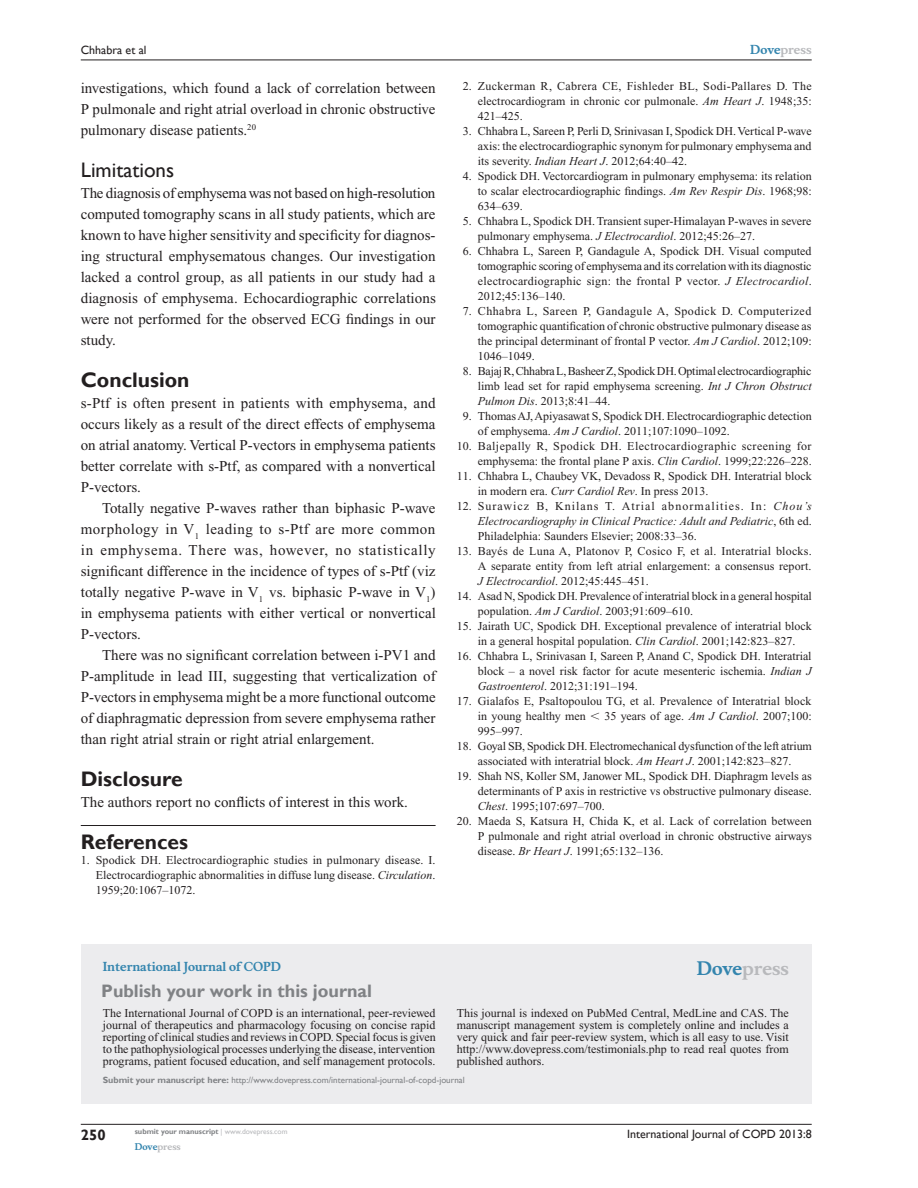
<style>
.page{position:relative;width:918px;height:1188px;background:#fff}
.page>*{position:absolute;margin:0;border:0;box-sizing:border-box;transform-origin:0 0}
.RefH{font:700 21px "Gill Sans";color:#231f20}
.t1{font:21px "Gill Sans";color:#231f20}
.PromBx-H1{font:700 18px "Gill Sans";color:#808285}
.PromBx-Brand{font:700 18px "Musee";color:#b8b9bc}
.Tx{font:15px/21px "Times New Roman";color:#231f20;text-align:justify}
.TxF{font:15px/21px "Times New Roman";color:#231f20;text-align:justify}
.t2{font:700 15px "Gill Sans";color:#231f20}
.RefNL2{font:12px/15px "Times New Roman";color:#231f20;text-align:justify}
.PromBx-Tx{font:12px/12px "Times New Roman";color:#231f20;text-align:justify}
.RefNL1{font:12px/15px "Times New Roman";color:#231f20;text-align:justify}
.RefNL2-2{font:12px/15px "Times New Roman";letter-spacing:.035em;color:#231f20;text-align:right}
.t3{font:12px "Gill Sans";color:#231f20}
.PromBx-JrnlName{font:700 12px "Musee";color:#3485ae}
.t4{font:700 12px "Musee";color:#b8b9bc}
.PromBx-SubmitMssWebA{font:9px "Gill Sans";color:#808285}
.t5{font:700 9px "Musee";color:#b8b9bc}
.t6{font:700 7.5px "Gill Sans";color:#808285}
.s1{font-style:italic}
.s2{color:#3485ae}
.s3{font-family:"Mathematical Pi One"}
.s4{font-weight:700}
.s5{font-weight:400;color:#b8b9bc}
</style>
<div class="page">
<div style="left:81px;top:944px;width:731px;height:159px;background:#ececee"></div>
<hr style="left:81px;top:825px;width:355px;height:1px;background:#231f20">
<hr style="left:81px;top:1124px;width:731px;height:1px;background:#231f20">
<hr style="left:81px;top:60px;width:731px;height:1px;background:#231f20">
<p class="t3" style="left:81px;top:43px;width:67px">Chhabra et al</p>
<p class="Tx" style="left:81px;top:77px;width:356px">investigations, which found a lack of correlation between P pulmonale and right atrial overload in chronic obstructive pulmonary disease patients.<sup>20</sup></p>
<h2 class="t1" style="left:81px;top:157px;width:95px">Limitations</h2>
<p class="TxF" style="left:81px;top:182px;width:357px">The diagnosis of emphysema was not based on high-resolution computed tomography scans in all study patients, which are known to have higher sensitivity and specificity for diagnos&shy;ing structural emphysematous changes. Our investigation lacked a control group, as all patients in our study had a diagnosis of emphysema. Echocardiographic correlations were not performed for the observed ECG findings in our study.</p>
<h1 class="RefH" style="left:81px;top:367px;width:110px">Conclusion</h1>
<p class="TxF" style="left:81px;top:392px;width:357px">s-Ptf is often present in patients with emphysema, and occurs likely as a result of the direct effects of emphysema on atrial anatomy. Vertical P-vectors in emphysema patients better correlate with s-Ptf, as compared with a nonvertical P-vectors.</p>
<p class="Tx" style="left:81px;top:497px;width:357px;text-indent:21px">Totally negative P-waves rather than biphasic P-wave morphology in V<sub>1</sub> leading to s-Ptf are more common in emphysema. There was, however, no statistically significant difference in the incidence of types of s-Ptf (viz totally negative P-wave in V<sub>1</sub> vs. biphasic P-wave in V<sub>1</sub>) in emphysema patients with either vertical or nonvertical P-vectors.</p>
<p class="Tx" style="left:81px;top:644px;width:357px;text-indent:21px">There was no significant correlation between i-PV1 and P-amplitude in lead III, suggesting that verticalization of P-vectors in emphysema might be a more functional outcome of diaphragmatic depression from severe emphysema rather than right atrial strain or right atrial enlargement.</p>
<h1 class="RefH" style="left:81px;top:766px;width:103px">Disclosure</h1>
<p class="TxF" style="left:81px;top:791px;width:329px">The authors report no conflicts of interest in this work.</p>
<p class="RefH" style="left:81px;top:829px;width:109px">References</p>
<p class="RefNL1" style="left:96px;top:852px;width:341px;text-indent:-15px">1. Spodick DH. Electrocardiographic studies in pulmonary disease. I.<br>Electrocardiographic abnormalities in diffuse lung disease. <span class="s1">Circulation</span>.<br>1959;20:1067–1072.</p>
<p class="t4" style="left:750px;top:43px;width:63px"><span class="s2">Dove</span>press</p>
<p class="RefNL2" style="left:478px;top:79px;width:335px;text-indent:-15px">2. Zuckerman R, Cabrera CE, Fishleder BL, Sodi-Pallares D. The electrocardiogram in chronic cor pulmonale. <span class="s1">Am Heart J</span>. 1948;35:<br>421–425.</p>
<p class="RefNL2" style="left:478px;top:124px;width:335px;text-indent:-15px">3. Chhabra L, Sareen P, Perli D, Srinivasan I, Spodick DH. Vertical P-wave axis: the electrocardiographic synonym for pulmonary emphysema and its severity. <span class="s1">Indian Heart J</span>. 2012;64:40–42.</p>
<p class="RefNL2" style="left:478px;top:169px;width:335px;text-indent:-15px">4. Spodick DH. Vectorcardiogram in pulmonary emphysema: its relation to scalar electrocardiographic findings. <span class="s1">Am Rev Respir Dis</span>. 1968;98:<br>634–639.</p>
<p class="RefNL2" style="left:478px;top:214px;width:335px;text-indent:-15px">5. Chhabra L, Spodick DH. Transient super-Himalayan P-waves in severe pulmonary emphysema. <span class="s1">J Electrocardiol</span>. 2012;45:26–27.</p>
<p class="RefNL2" style="left:478px;top:244px;width:335px;text-indent:-15px">6. Chhabra L, Sareen P, Gandagule A, Spodick DH. Visual computed tomographic scoring of emphysema and its correlation with its diagnostic electrocardiographic sign: the frontal P vector. <span class="s1">J Electrocardiol</span>.<br>2012;45:136–140.</p>
<p class="RefNL2" style="left:478px;top:304px;width:335px;text-indent:-15px">7. Chhabra L, Sareen P, Gandagule A, Spodick D. Computerized tomographic quantification of chronic obstructive pulmonary disease as the principal determinant of frontal P vector. <span class="s1">Am J Cardiol</span>. 2012;109:<br>1046–1049.</p>
<p class="RefNL2" style="left:478px;top:364px;width:335px;text-indent:-15px">8. Bajaj R, Chhabra L, Basheer Z, Spodick DH. Optimal electrocardiographic limb lead set for rapid emphysema screening. <span class="s1">Int J Chron Obstruct Pulmon Dis</span>. 2013;8:41–44.</p>
<p class="RefNL2" style="left:478px;top:409px;width:335px;text-indent:-15px">9. Thomas AJ, Apiyasawat S, Spodick DH. Electrocardiographic detection of emphysema. <span class="s1">Am J Cardiol</span>. 2011;107:1090–1092.</p>
<p class="RefNL2-2" style="left:457px;top:439px;width:356px">10. Baljepally R, Spodick DH. Electrocardiographic screening for emphysema: the frontal plane P axis. <span class="s1">Clin Cardiol</span>. 1999;22:226–228.</p>
<p class="RefNL2" style="left:478px;top:469px;width:335px;text-indent:-21px">11. Chhabra L, Chaubey VK, Devadoss R, Spodick DH. Interatrial block in modern era. <span class="s1">Curr Cardiol Rev</span>. In press 2013.</p>
<p class="RefNL2" style="left:478px;top:499px;width:335px;text-indent:-21px">12. Surawicz B, Knilans T. Atrial abnormalities. In: <span class="s1">Chou’s Electrocardiography in Clinical Practice: Adult and Pediatric</span>, 6th ed.<br>Philadelphia: Saunders Elsevier; 2008:33–36.</p>
<p class="RefNL2" style="left:478px;top:544px;width:335px;text-indent:-21px">13. Bayés de Luna A, Platonov P, Cosico F, et al. Interatrial blocks.<br>A separate entity from left atrial enlargement: a consensus report.<br><span class="s1">J Electrocardiol</span>. 2012;45:445–451.</p>
<p class="RefNL2" style="left:478px;top:589px;width:335px;text-indent:-21px">14. Asad N, Spodick DH. Prevalence of interatrial block in a general hospital population. <span class="s1">Am J Cardiol</span>. 2003;91:609–610.</p>
<p class="RefNL2" style="left:457px;top:619px;width:356px;text-align:center">15. Jairath UC, Spodick DH. Exceptional prevalence of interatrial block in a general hospital population. <span class="s1">Clin Cardiol</span>. 2001;142:823–827.</p>
<p class="RefNL2" style="left:478px;top:649px;width:335px;text-indent:-21px">16. Chhabra L, Srinivasan I, Sareen P, Anand C, Spodick DH. Interatrial block – a novel risk factor for acute mesenteric ischemia. <span class="s1">Indian J Gastroenterol</span>. 2012;31:191–194.</p>
<p class="RefNL2" style="left:478px;top:694px;width:335px;text-indent:-21px">17. Gialafos E, Psaltopoulou TG, et al. Prevalence of Interatrial block in young healthy men <span class="s3">,</span> 35 years of age. <span class="s1">Am J Cardiol</span>. 2007;100:<br>995–997.</p>
<p class="RefNL2" style="left:457px;top:739px;width:356px;text-align:center">18. Goyal SB, Spodick DH. Electromechanical dysfunction of the left atrium associated with interatrial block. <span class="s1">Am Heart J</span>. 2001;142:823–827.</p>
<p class="RefNL2" style="left:478px;top:769px;width:335px;text-indent:-21px">19. Shah NS, Koller SM, Janower ML, Spodick DH. Diaphragm levels as determinants of P axis in restrictive vs obstructive pulmonary disease.<br><span class="s1">Chest</span>. 1995;107:697–700.</p>
<p class="RefNL2" style="left:478px;top:814px;width:335px;text-indent:-21px">20. Maeda S, Katsura H, Chida K, et al. Lack of correlation between P pulmonale and right atrial overload in chronic obstructive airways disease. <span class="s1">Br Heart J</span>. 1991;65:132–136.</p>
<p class="PromBx-JrnlName" style="left:103px;top:959px;width:180px">International Journal of COPD</p>
<p class="PromBx-H1" style="left:101px;top:980px;width:272px">Publish your work in this journal</p>
<p class="PromBx-Brand" style="left:697px;top:958px;width:94px"><span class="s2">Dove</span>press</p>
<p class="PromBx-Tx" style="left:103px;top:1007px;width:334px">The International Journal of COPD is an international, peer-reviewed journal of therapeutics and pharmacology focusing on concise rapid reporting of clinical studies and reviews in COPD. Special focus is given to the pathophysiological processes underlying the disease, intervention programs, patient focused education, and self management protocols.</p>
<p class="PromBx-Tx" style="left:457px;top:1007px;width:333px">This journal is indexed on PubMed Central, MedLine and CAS. The manuscript management system is completely online and includes a very quick and fair peer-review system, which is all easy to use. Visit http://www.dovepress.com/testimonials.php to read real quotes from published authors.</p>
<p class="PromBx-SubmitMssWebA" style="left:103px;top:1075px;width:363px"><span class="s4">Submit your manuscript here:</span> http://www.dovepress.com/international-journal-of-copd-journal</p>
<p class="t2" style="left:81px;top:1126px;width:26px">250</p>
<p class="t6" style="left:135px;top:1127px;width:154px">submit your manuscript <span class="s5">| www.dovepress.com</span></p>
<p class="t5" style="left:135px;top:1141px;width:48px"><span class="s2">Dove</span>press</p>
<p class="t3" style="left:627px;top:1127px;width:186px">International Journal of COPD 2013:8</p>
</div>
